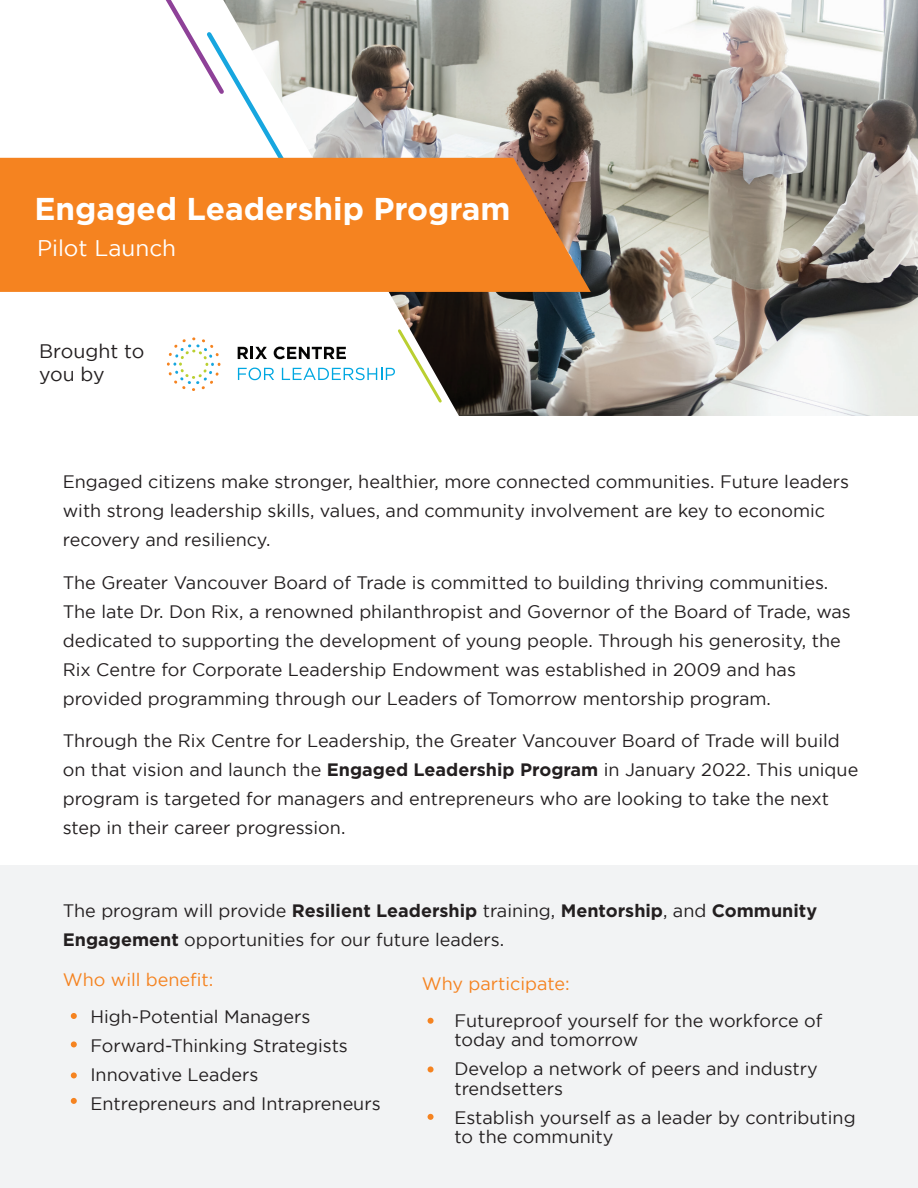
<style>
.page{position:relative;width:918px;height:1188px;background:#fff}
.page>*{position:absolute;margin:0;border:0;box-sizing:border-box;transform-origin:0 0}
.t1{font:700 31.5px "Gotham";color:#fff}
.t2{font:22.65px "Gotham";color:#fff}
.t3{font:19.5px/23.4px "Gotham";color:#231f20}
.t4{font:18px/29px "Gotham";color:#231f20}
.t5{font:18px "Gotham";color:#f58320}
.s1{font-weight:700}
</style>
<div class="page">
<svg style="left:134px;top:0;width:89px;height:158px"></svg>
<img style="left:223px;top:0;width:695px;height:416px">
<svg style="left:0;top:158px;width:591px;height:134px;fill:#f58320"></svg>
<svg style="left:238px;top:327px;width:206px;height:78px"></svg>
<svg style="left:167px;top:337px;width:53px;height:54px"></svg>
<div style="left:0;top:866px;width:918px;height:322px;background:#f2f3f4"></div>
<svg style="left:71px;top:1013px;width:6px;height:6px"></svg>
<svg style="left:428px;top:1018px;width:6px;height:6px"></svg>
<svg style="left:428px;top:1066px;width:6px;height:6px"></svg>
<svg style="left:428px;top:1114px;width:6px;height:6px"></svg>
<svg style="left:71px;top:1041px;width:6px;height:6px"></svg>
<svg style="left:71px;top:1072px;width:6px;height:6px"></svg>
<svg style="left:71px;top:1098px;width:6px;height:6px"></svg>
<h1 class="t1" style="left:34px;top:190px;width:478px">Engaged Leadership Program</h1>
<p class="t2" style="left:37px;top:235px;width:141px">Pilot Launch</p>
<p class="t3" style="left:39px;top:339px;width:107px">Brought to you by</p>
<p class="t4" style="left:63px;top:467px;width:788px">Engaged citizens make stronger, healthier, more connected communities. Future leaders with strong leadership skills, values, and community involvement are key to economic recovery and resiliency.</p>
<p class="t4" style="left:63px;top:567px;width:790px">The Greater Vancouver Board of Trade is committed to building thriving communities.<br>The late Dr. Don Rix, a renowned philanthropist and Governor of the Board of Trade, was dedicated to supporting the development of young people. Through his generosity, the Rix Centre for Corporate Leadership Endowment was established in 2009 and has provided programming through our Leaders of Tomorrow mentorship program.</p>
<p class="t4" style="left:63px;top:726px;width:797px">Through the Rix Centre for Leadership, the Greater Vancouver Board of Trade will build on that vision and launch the <span class="s1">Engaged Leadership Program</span> in January 2022. This unique program is targeted for managers and entrepreneurs who are looking to take the next step in their career progression.</p>
<p class="t4" style="left:63px;top:896px;width:756px">The program will provide <span class="s1">Resilient Leadership</span> training, <span class="s1">Mentorship</span>, and <span class="s1">Community<br>Engagement</span> opportunities for our future leaders.</p>
<p class="t5" style="left:63px;top:970px;width:152px">Who will benefit:</p>
<p class="t5" style="left:422px;top:974px;width:149px">Why participate:</p>
<p class="t4" style="left:90px;top:1002px;width:292px">High-Potential Managers<br>Forward-Thinking Strategists<br>Innovative Leaders<br>Entrepreneurs and Intrapreneurs</p>
<p class="t4" style="left:454px;top:1011px;width:369px;line-height:19.5px">Futureproof yourself for the workforce of today and tomorrow</p>
<p class="t4" style="left:454px;top:1059px;width:365px;line-height:19.5px">Develop a network of peers and industry trendsetters</p>
<p class="t4" style="left:454px;top:1108px;width:403px;line-height:19.5px">Establish yourself as a leader by contributing to the community</p>
</div>
